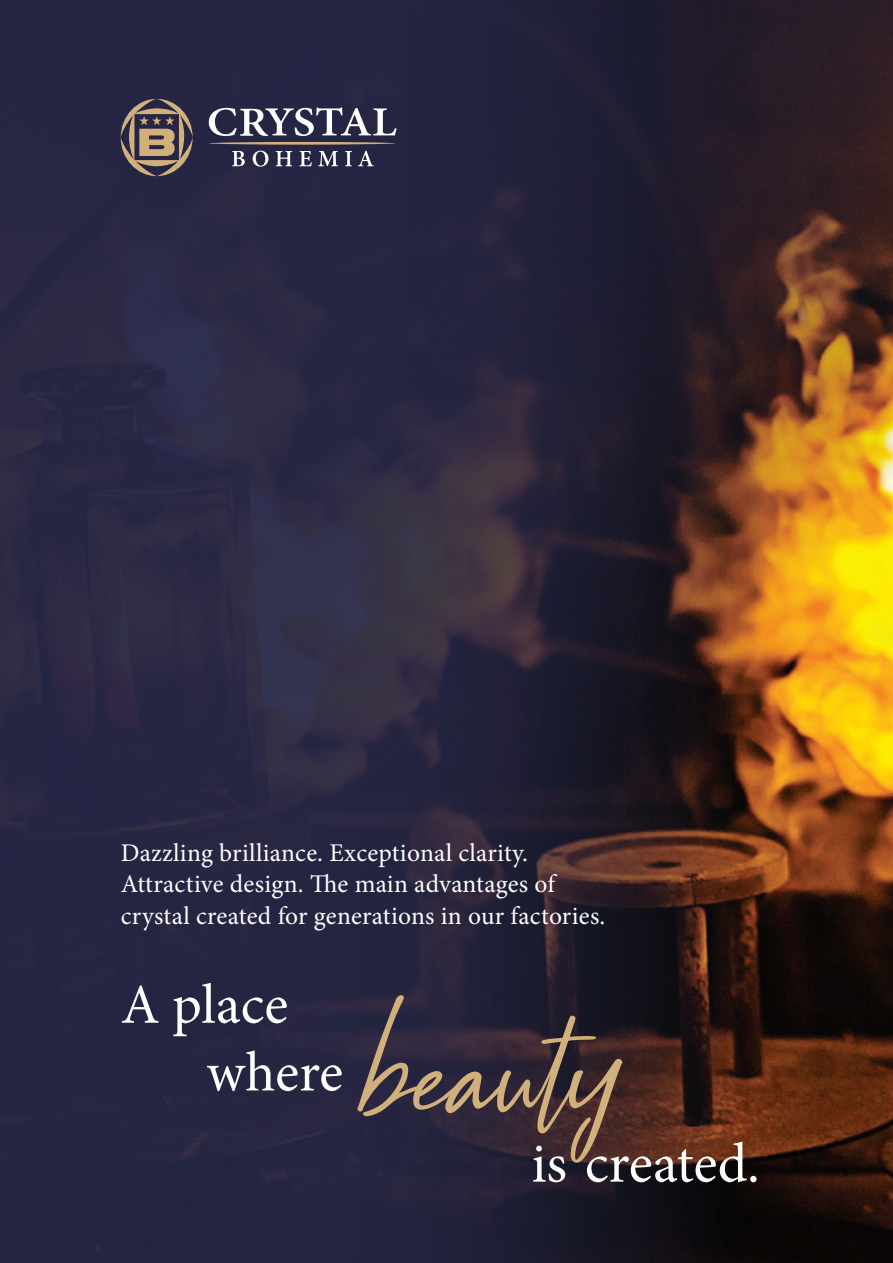
<style>
.page{position:relative;width:893px;height:1263px;background:#fff}
.page>*{position:absolute;margin:0;border:0;box-sizing:border-box;transform-origin:0 0}
.t1{font:198.3px "Black Pen";color:#d2b07b}
.t2{font:56.25px/67.7px "Minion Pro";color:#fff}
.t3{font:25.5px/31.5px "Minion Pro";letter-spacing:.01em;color:#fff}
</style>
<div class="page">
<img style="left:0;top:0;width:893px;height:1263px">
<svg style="left:121px;top:99px;width:72px;height:77px;background:#6e605b"></svg>
<svg style="left:232px;top:151px;width:13px;height:15px"></svg>
<svg style="left:253px;top:151px;width:15px;height:16px"></svg>
<svg style="left:276px;top:151px;width:16px;height:15px"></svg>
<svg style="left:299px;top:151px;width:13px;height:15px"></svg>
<svg style="left:318px;top:151px;width:20px;height:15px"></svg>
<svg style="left:345px;top:151px;width:7px;height:15px"></svg>
<svg style="left:358px;top:151px;width:16px;height:15px"></svg>
<svg style="left:208px;top:142px;width:188px;height:3px"></svg>
<svg style="left:209px;top:107px;width:187px;height:29px"></svg>
<p class="t3" style="left:121px;top:839px;width:486px">Dazzling brilliance. Exceptional clarity.<br>Attractive design. The main advantages of crystal created for generations in our factories.</p>
<h2 class="t2" style="left:206px;top:976px;width:138px;text-indent:-86px">A place where</h2>
<h1 class="t1" style="left:365px;top:988px;width:262px">beauty</h1>
<h2 class="t2" style="left:531px;top:1135px;width:230px">is created.</h2>
</div>
